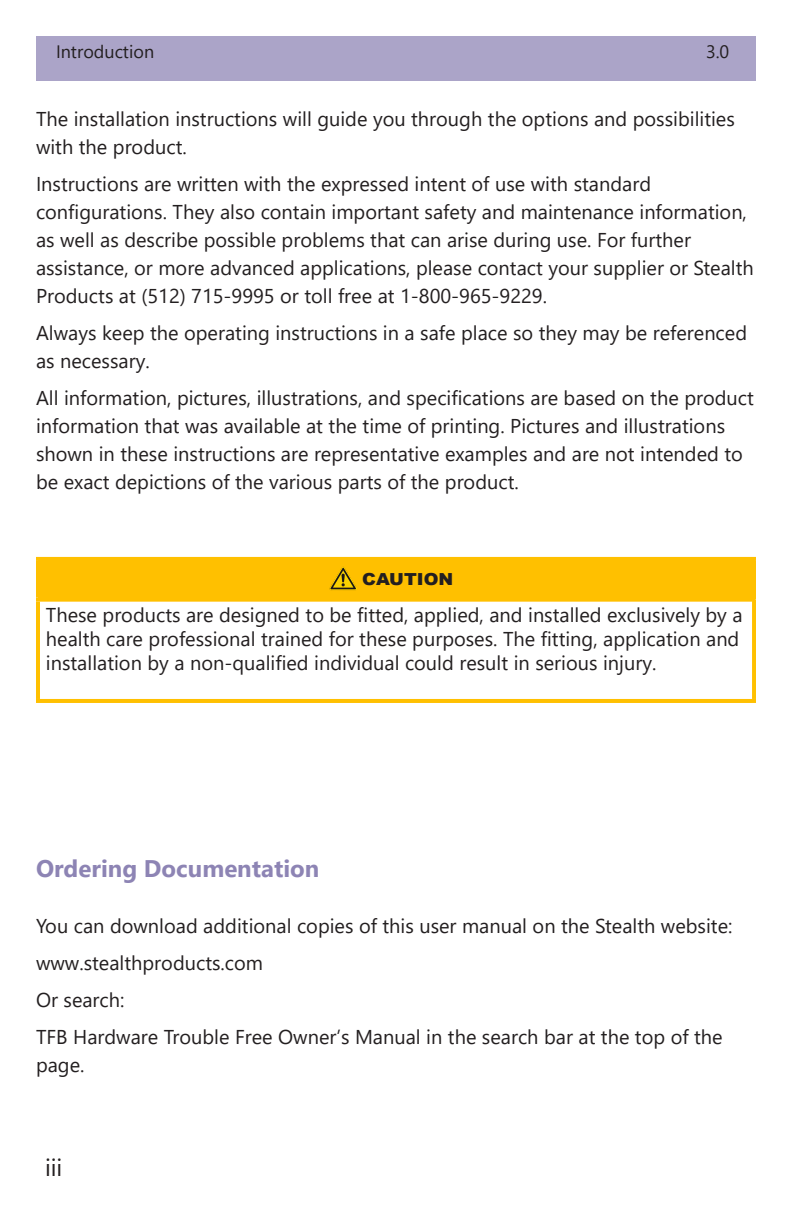
<style>
.page{position:relative;width:792px;height:1224px;background:#fff}
.page>*{position:absolute;margin:0;border:0;box-sizing:border-box;transform-origin:0 0}
.t1{font:700 24px "Segoe UI";color:#8d84b4}
.t2{font:24px "Segoe UI";color:#231f20}
.t3{font:20px/28px "Segoe UI";color:#231f20}
.t4{font:18px "Segoe UI";color:#231f20}
.t5{font:900 16.6px "Arial";color:#231f20;scale:1.07 1}
</style>
<div class="page">
<div style="left:36px;top:36px;width:720px;height:44px;background:#aba4c8"></div>
<div style="left:38px;top:559px;width:716px;height:41px;background:#ffc000"></div>
<hr style="left:36px;top:557px;width:720px;height:4px;background:#ffc000">
<hr style="left:36px;top:561px;width:4px;height:37px;background:#ffc000">
<hr style="left:752px;top:561px;width:4px;height:39px;background:#ffc000">
<svg style="left:36px;top:598px;width:716px;height:4px;fill:#ffc000"></svg>
<hr style="left:36px;top:602px;width:4px;height:97px;background:#ffc000">
<hr style="left:36px;top:699px;width:720px;height:4px;background:#ffc000">
<hr style="left:752px;top:600px;width:4px;height:99px;background:#ffc000">
<img style="left:330px;top:566px;width:27px;height:25px">
<p class="t4" style="left:56px;top:35px;width:100px">Introduction</p>
<p class="t4" style="left:706px;top:35px;width:25px">3.0</p>
<p class="t3" style="left:36px;top:103px;width:700px">The installation instructions will guide you through the options and possibilities with the product.</p>
<p class="t3" style="left:36px;top:168px;width:719px">Instructions are written with the expressed intent of use with standard configurations. They also contain important safety and maintenance information, as well as describe possible problems that can arise during use. For further assistance, or more advanced applications, please contact your supplier or Stealth Products at (512) 715-9995 or toll free at 1-800-965-9229.</p>
<p class="t3" style="left:36px;top:317px;width:713px">Always keep the operating instructions in a safe place so they may be referenced as necessary.</p>
<p class="t3" style="left:36px;top:382px;width:719px">All information, pictures, illustrations, and specifications are based on the product information that was available at the time of printing. Pictures and illustrations shown in these instructions are representative examples and are not intended to be exact depictions of the various parts of the product.</p>
<p class="t5" style="left:362px;top:567px;width:87px">CAUTION</p>
<p class="t3" style="left:46px;top:601px;width:698px;line-height:24px">These products are designed to be fitted, applied, and installed exclusively by a health care professional trained for these purposes. The fitting, application and installation by a non-qualified individual could result in serious injury.</p>
<p class="t1" style="left:36px;top:846px;width:285px">Ordering Documentation</p>
<p class="t3" style="left:36px;top:905px;width:698px;line-height:37px">You can download additional copies of this user manual on the Stealth website: www.stealthproducts.com<br>Or search:<br>TFB Hardware Trouble Free Owner’s Manual in the search bar at the top of the</p>
<p class="t3" style="left:36px;top:1049px;width:50px">page.</p>
<p class="t2" style="left:45px;top:1144px;width:19px">iii</p>
</div>
